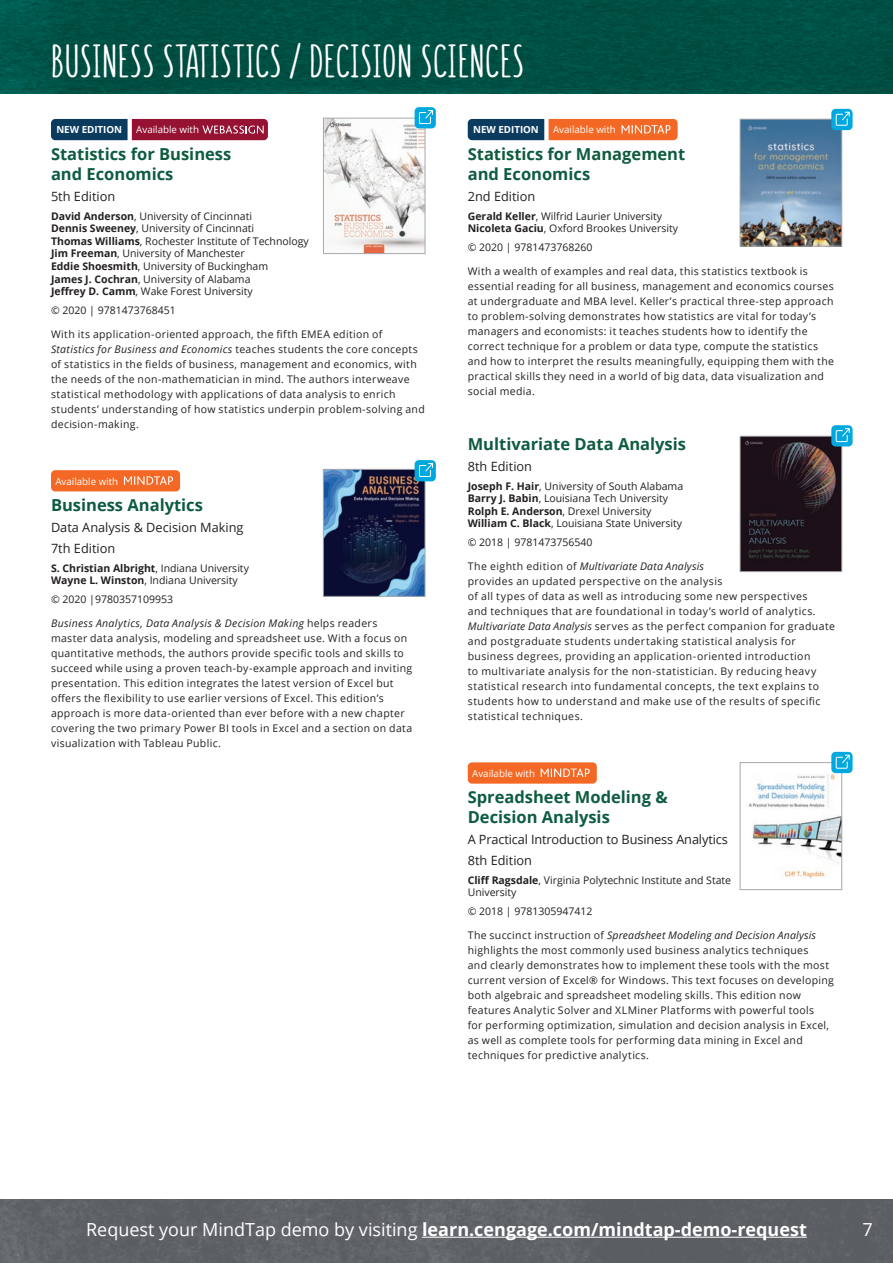
<style>
.page{position:relative;width:893px;height:1263px;background:#fff}
.page>*{position:absolute;margin:0;border:0;box-sizing:border-box;transform-origin:0 0}
.Section_Headers{font:700 45px "Summer Font";letter-spacing:.025em;color:#fff}
.t1{font:700 18px "Open Sans";color:#fff}
.t2{font:18px "Open Sans";color:#fff}
.Title__with_Flash{font:700 16.5px/19.8px "Open Sans";color:#0e5c3f}
.t3{font:12.75px/20.7px "Open Sans";color:#231f20}
.Body{font:10.5px/15px "Open Sans";letter-spacing:.035em;color:#231f20}
.Author{font:10.5px/12.6px "Open Sans";color:#231f20}
.Paragraph_Style_1{font:10.5px/15px "Open Sans";letter-spacing:.03em;color:#231f20}
.Biblio{font:10.5px "Open Sans";color:#231f20}
.Biblio-2{font:9.75px "Open Sans";color:#fff}
.t4{font:700 9.75px "Open Sans";color:#fff}
.s1{font-weight:700}
.s2{font-style:italic}
.s3{font-weight:400}
</style>
<div class="page">
<img style="left:0;top:1199px;width:893px;height:64px">
<hr style="left:422px;top:1237px;width:385px;height:1px;background:#fff">
<img style="left:1px;top:0;width:892px;height:94px">
<svg style="left:51px;top:119px;width:217px;height:21px;background:#6b2e4f"></svg>
<div style="left:51px;top:470px;width:129px;height:21px;background:#f36824;border-radius:4px"></div>
<svg style="left:124px;top:476px;width:49px;height:9px"></svg>
<svg style="left:468px;top:119px;width:210px;height:21px;background:#a06046"></svg>
<div style="left:468px;top:762px;width:129px;height:22px;background:#f36824;border-radius:4px"></div>
<svg style="left:541px;top:768px;width:49px;height:9px"></svg>
<img style="left:0;top:0;width:1px;height:94px">
<div style="left:415px;top:460px;width:21px;height:21px;background:#00a8e0;border-radius:4px"></div>
<svg style="left:323px;top:463px;width:110px;height:134px;background:#3e4c6b"></svg>
<div style="left:415px;top:107px;width:21px;height:21px;background:#00a8e0;border-radius:4px"></div>
<svg style="left:323px;top:110px;width:110px;height:144px"></svg>
<div style="left:831px;top:109px;width:22px;height:21px;background:#00a8e0;border-radius:4px"></div>
<img style="left:740px;top:112px;width:110px;height:135px">
<div style="left:831px;top:425px;width:22px;height:21px;background:#00a8e0;border-radius:4px"></div>
<svg style="left:740px;top:428px;width:110px;height:144px;background:#413940"></svg>
<div style="left:831px;top:752px;width:22px;height:21px;background:#00a8e0;border-radius:4px"></div>
<svg style="left:740px;top:755px;width:110px;height:135px"></svg>
<p class="Section_Headers" style="left:51px;top:34px;width:474px">BUSINESS STATISTICS / DECISION SCIENCES</p>
<p class="t4" style="left:56px;top:123px;width:67px">NEW EDITION</p>
<p class="Biblio-2" style="left:136px;top:123px;width:64px">Available with</p>
<p class="Title__with_Flash" style="left:51px;top:144px;width:182px">Statistics for Business and Economics</p>
<p class="t3" style="left:51px;top:185px;width:66px">5th Edition</p>
<p class="Author" style="left:51px;top:209px;width:259px"><span class="s1">David Anderson</span>, University of Cincinnati<br><span class="s1">Dennis Sweeney</span>, University of Cincinnati<br><span class="s1">Thomas Williams</span>, Rochester Institute of Technology <span class="s1">Jim Freeman</span>, University of Manchester<br><span class="s1">Eddie Shoesmith</span>, University of Buckingham<br><span class="s1">James J. Cochran</span>, University of Alabama<br><span class="s1">Jeffrey D. Camm</span>, Wake Forest University</p>
<p class="Biblio" style="left:51px;top:303px;width:126px">© 2020 | 9781473768451</p>
<p class="Paragraph_Style_1" style="left:51px;top:326px;width:375px">With its application-oriented approach, the fifth EMEA edition of <span class="s2">Statistics for Business and Economics</span> teaches students the core concepts of statistics in the fields of business, management and economics, with the needs of the non-mathematician in mind. The authors interweave statistical methodology with applications of data analysis to enrich students’ understanding of how statistics underpin problem-solving and decision-making.</p>
<p class="Biblio-2" style="left:55px;top:474px;width:64px">Available with</p>
<p class="Title__with_Flash" style="left:51px;top:495px;width:153px">Business Analytics</p>
<p class="t3" style="left:51px;top:517px;width:194px">Data Analysis &amp; Decision Making<br>7th Edition</p>
<p class="Author" style="left:51px;top:561px;width:199px"><span class="s1">S. Christian Albright</span>, Indiana University<br><span class="s1">Wayne L. Winston</span>, Indiana University</p>
<p class="Biblio" style="left:51px;top:592px;width:124px">© 2020 |9780357109953</p>
<p class="Body" style="left:51px;top:615px;width:363px"><span class="s2">Business Analytics, Data Analysis &amp; Decision Making</span> helps readers master data analysis, modeling and spreadsheet use. With a focus on quantitative methods, the authors provide specific tools and skills to succeed while using a proven teach-by-example approach and inviting presentation. This edition integrates the latest version of Excel but offers the flexibility to use earlier versions of Excel. This edition’s approach is more data-oriented than ever before with a new chapter covering the two primary Power BI tools in Excel and a section on data visualization with Tableau Public.</p>
<p class="t4" style="left:473px;top:123px;width:67px">NEW EDITION</p>
<p class="Biblio-2" style="left:553px;top:123px;width:64px">Available with</p>
<p class="Title__with_Flash" style="left:468px;top:144px;width:219px">Statistics for Management and Economics</p>
<p class="t3" style="left:468px;top:185px;width:69px">2nd Edition</p>
<p class="Author" style="left:468px;top:209px;width:212px"><span class="s1">Gerald Keller</span>, Wilfrid Laurier University<br><span class="s1">Nicoleta Gaciu</span>, Oxford Brookes University</p>
<p class="Biblio" style="left:468px;top:240px;width:126px">© 2020 | 9781473768260</p>
<p class="Body" style="left:468px;top:263px;width:368px">With a wealth of examples and real data, this statistics textbook is essential reading for all business, management and economics courses at undergraduate and MBA level. Keller’s practical three-step approach to problem-solving demonstrates how statistics are vital for today’s managers and economists: it teaches students how to identify the correct technique for a problem or data type, compute the statistics and how to interpret the results meaningfully, equipping them with the practical skills they need in a world of big data, data visualization and social media.</p>
<p class="Title__with_Flash" style="left:468px;top:433px;width:220px">Multivariate Data Analysis</p>
<p class="t3" style="left:468px;top:455px;width:66px">8th Edition</p>
<p class="Author" style="left:468px;top:479px;width:217px"><span class="s1">Joseph F. Hair</span>, University of South Alabama <span class="s1">Barry J. Babin</span>, Louisiana Tech University <span class="s1">Rolph E. Anderson</span>, Drexel University <span class="s1">William C. Black</span>, Louisiana State University</p>
<p class="Biblio" style="left:468px;top:535px;width:126px">© 2018 | 9781473756540</p>
<p class="Body" style="left:468px;top:558px;width:369px">The eighth edition of <span class="s2">Multivariate Data Analysis<br></span>provides an updated perspective on the analysis<br>of all types of data as well as introducing some new perspectives<br>and techniques that are foundational in today’s world of analytics.<br><span class="s2">Multivariate Data Analysis</span> serves as the perfect companion for graduate and postgraduate students undertaking statistical analysis for business degrees, providing an application-oriented introduction<br>to multivariate analysis for the non-statistician. By reducing heavy statistical research into fundamental concepts, the text explains to students how to understand and make use of the results of specific statistical techniques.</p>
<p class="Biblio-2" style="left:472px;top:766px;width:64px">Available with</p>
<p class="Title__with_Flash" style="left:468px;top:787px;width:202px">Spreadsheet Modeling &amp;<br>Decision Analysis</p>
<p class="t3" style="left:468px;top:829px;width:262px">A Practical Introduction to Business Analytics<br>8th Edition</p>
<p class="Author" style="left:468px;top:873px;width:265px"><span class="s1">Cliff Ragsdale</span>, Virginia Polytechnic Institute and State<br>University</p>
<p class="Biblio" style="left:468px;top:904px;width:126px">© 2018 | 9781305947412</p>
<p class="Body" style="left:468px;top:927px;width:368px">The succinct instruction of <span class="s2">Spreadsheet Modeling and Decision Analysis </span>highlights the most commonly used business analytics techniques<br>and clearly demonstrates how to implement these tools with the most current version of Excel® for Windows. This text focuses on developing both algebraic and spreadsheet modeling skills. This edition now features Analytic Solver and XLMiner Platforms with powerful tools<br>for performing optimization, simulation and decision analysis in Excel, as well as complete tools for performing data mining in Excel and techniques for predictive analytics.</p>
<h2 class="t1" style="left:86px;top:1216px;width:722px"><span class="s3">Request your MindTap demo by visiting</span> learn.cengage.com/mindtap-demo-request</h2>
<h2 class="t2" style="left:862px;top:1217px;width:12px">7</h2>
</div>
